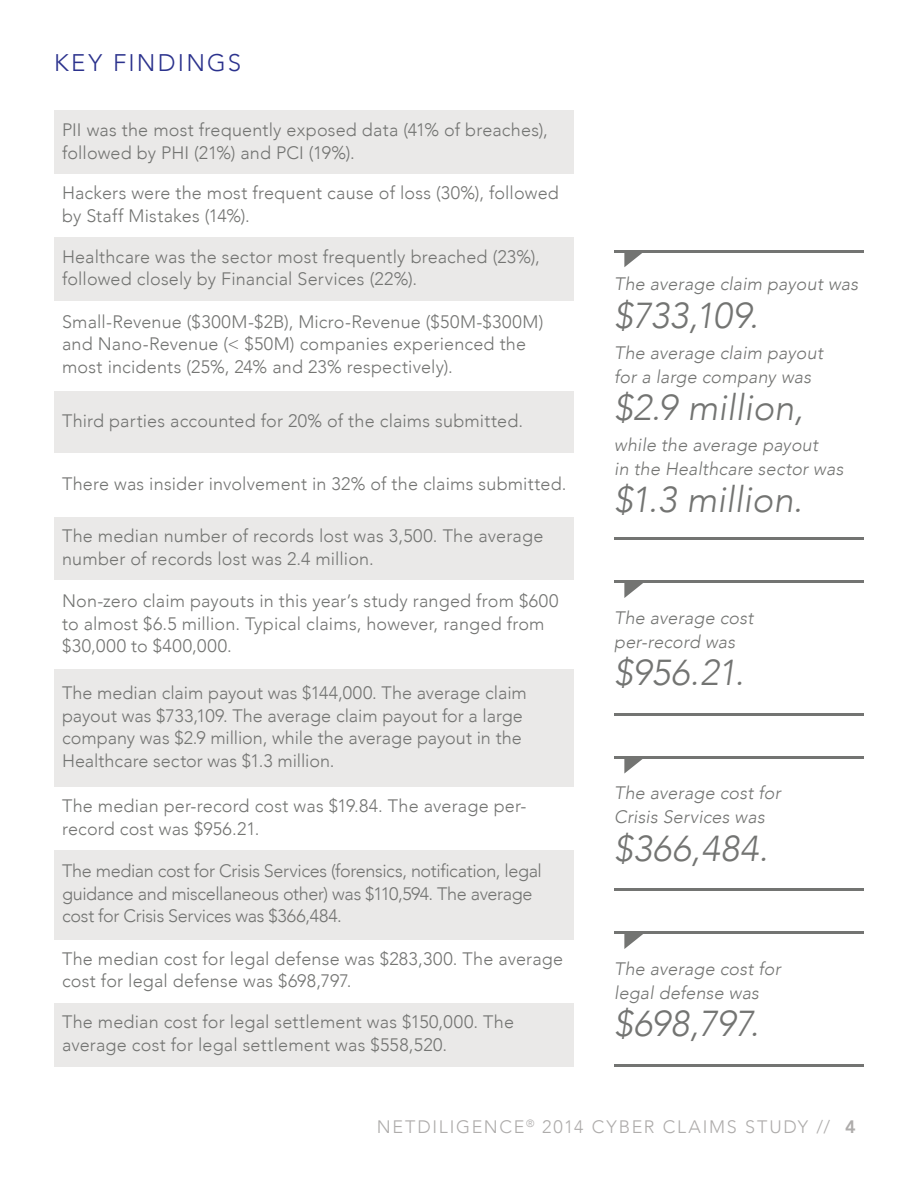
<style>
.page{position:relative;width:918px;height:1188px;background:#fff}
.page>*{position:absolute;margin:0;border:0;box-sizing:border-box;transform-origin:0 0}
.Note{font:italic 300 36px "Avenir";color:#737472}
.Subhead{font:300 24px "Avenir";letter-spacing:.095em;color:#2b328d}
.Bullets{font:300 18px/22.5px "Avenir";letter-spacing:.005em;color:#737472}
.Note-2{font:italic 300 18px/24px "Avenir";letter-spacing:.01em;color:#737472}
.Bullets-2{font:300 18px/22.5px "Avenir";letter-spacing:-.02em;color:#737472}
.t1{font:300 18px "Avenir";letter-spacing:.095em;color:#aeacab}
.s1{font-weight:800}
</style>
<div class="page">
<div style="left:54px;top:111px;width:520px;height:63px;background:#eae9e8"></div>
<div style="left:54px;top:238px;width:520px;height:63px;background:#eae9e8"></div>
<div style="left:54px;top:390px;width:520px;height:64px;background:#eae9e8"></div>
<div style="left:54px;top:1003px;width:520px;height:63px;background:#eae9e8"></div>
<div style="left:54px;top:517px;width:520px;height:63px;background:#eae9e8"></div>
<div style="left:54px;top:850px;width:520px;height:90px;background:#eae9e8"></div>
<div style="left:54px;top:670px;width:520px;height:117px;background:#eae9e8"></div>
<hr style="left:614px;top:250px;width:250px;height:2px;background:#737472">
<hr style="left:614px;top:580px;width:250px;height:3px;background:#737472">
<hr style="left:614px;top:756px;width:250px;height:3px;background:#737472">
<hr style="left:614px;top:932px;width:250px;height:2px;background:#737472">
<hr style="left:614px;top:537px;width:250px;height:3px;background:#737472">
<hr style="left:614px;top:713px;width:250px;height:3px;background:#737472">
<hr style="left:614px;top:888px;width:250px;height:3px;background:#737472">
<hr style="left:614px;top:1064px;width:250px;height:2px;background:#737472">
<svg style="left:624px;top:252px;width:21px;height:15px"></svg>
<svg style="left:624px;top:583px;width:19px;height:15px"></svg>
<svg style="left:624px;top:759px;width:19px;height:15px"></svg>
<svg style="left:624px;top:934px;width:19px;height:15px"></svg>
<p class="Subhead" style="left:54px;top:49px;width:189px">KEY FINDINGS</p>
<p class="Bullets" style="left:62px;top:119px;width:487px">PII was the most frequently exposed data (41% of breaches), followed by PHI (21%) and PCI (19%).</p>
<p class="Bullets" style="left:62px;top:182px;width:498px">Hackers were the most frequent cause of loss (30%), followed by Staff Mistakes (14%).</p>
<p class="Bullets" style="left:62px;top:246px;width:479px">Healthcare was the sector most frequently breached (23%), followed closely by Financial Services (22%).</p>
<p class="Bullets" style="left:62px;top:311px;width:483px">Small-Revenue ($300M-$2B), Micro-Revenue ($50M-$300M) and Nano-Revenue (&lt; $50M) companies experienced the most incidents (25%, 24% and 23% respectively).</p>
<p class="Bullets" style="left:62px;top:409px;width:463px">Third parties accounted for 20% of the claims submitted.</p>
<p class="Bullets" style="left:62px;top:473px;width:506px">There was insider involvement in 32% of the claims submitted.</p>
<p class="Bullets" style="left:62px;top:525px;width:483px">The median number of records lost was 3,500. The average number of records lost was 2.4 million.</p>
<p class="Bullets" style="left:62px;top:590px;width:498px">Non-zero claim payouts in this year’s study ranged from $600 to almost $6.5 million. Typical claims, however, ranged from $30,000 to $400,000.</p>
<p class="Bullets" style="left:62px;top:682px;width:466px">The median claim payout was $144,000. The average claim payout was $733,109. The average claim payout for a large company was $2.9 million, while the average payout in the Healthcare sector was $1.3 million.</p>
<p class="Bullets" style="left:62px;top:795px;width:466px">The median per-record cost was $19.84. The average per&shy;record cost was $956.21.</p>
<p class="Bullets-2" style="left:62px;top:860px;width:481px">The median cost for Crisis Services (forensics, notification, legal guidance and miscellaneous other) was $110,594. The average cost for Crisis Services was $366,484.</p>
<p class="Bullets" style="left:62px;top:948px;width:503px">The median cost for legal defense was $283,300. The average cost for legal defense was $698,797.</p>
<p class="Bullets" style="left:62px;top:1011px;width:453px">The median cost for legal settlement was $150,000. The average cost for legal settlement was $558,520.</p>
<p class="Note-2" style="left:614px;top:272px;width:245px">The average claim payout was</p>
<p class="Note" style="left:614px;top:294px;width:146px">$733,109.</p>
<p class="Note-2" style="left:614px;top:340px;width:210px">The average claim payout for a large company was</p>
<p class="Note" style="left:614px;top:386px;width:191px">$2.9 million,</p>
<p class="Note-2" style="left:614px;top:432px;width:231px">while the average payout<br>in the Healthcare sector was</p>
<p class="Note" style="left:614px;top:478px;width:190px">$1.3 million.</p>
<p class="Note-2" style="left:614px;top:606px;width:141px">The average cost per-record was</p>
<p class="Note" style="left:614px;top:651px;width:131px">$956.21.</p>
<p class="Note-2" style="left:614px;top:781px;width:168px">The average cost for<br>Crisis Services was</p>
<p class="Note" style="left:614px;top:827px;width:156px">$366,484.</p>
<p class="Note-2" style="left:614px;top:957px;width:168px">The average cost for legal defense was</p>
<p class="Note" style="left:614px;top:1002px;width:146px">$698,797.</p>
<p class="t1" style="left:377px;top:1116px;width:480px">NETDILIGENCE<sup>®</sup> 2014 CYBER CLAIMS STUDY // <span class="s1">4</span></p>
</div>
